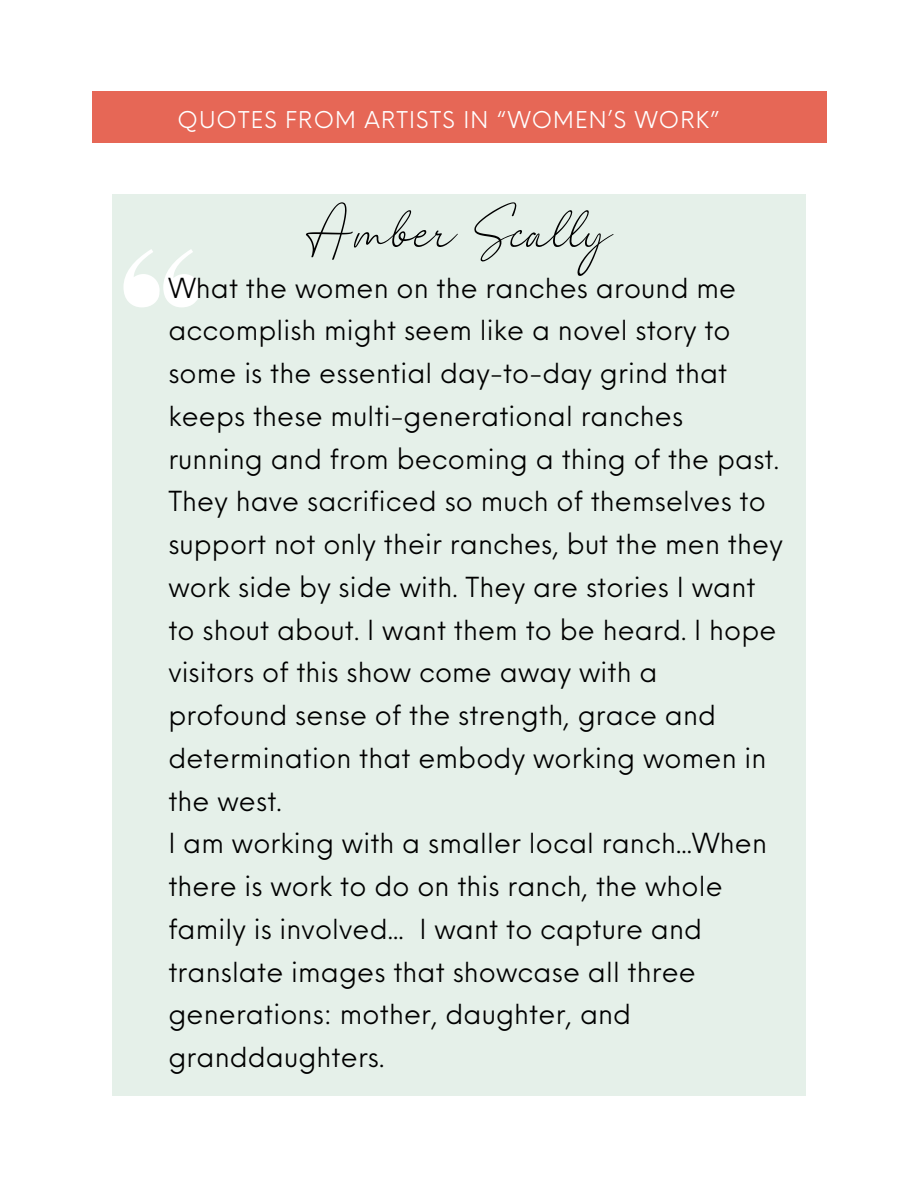
<style>
.page{position:relative;width:918px;height:1188px;background:#fff}
.page>*{position:absolute;margin:0;border:0;box-sizing:border-box;transform-origin:0 0}
.t1{font:118.95px "The Bigmaker";color:#000}
.t2{font:27px/42.8px "Neue Einstellung";letter-spacing:.005em;color:#000}
.t3{font:22.5px "Neue Einstellung";letter-spacing:.05em;color:#fff}
</style>
<div class="page">
<div style="left:112px;top:195px;width:694px;height:901px;background:#e5f0e9"></div>
<svg style="left:123px;top:249px;width:77px;height:58px"></svg>
<div style="left:92px;top:92px;width:734px;height:51px;background:#e66756"></div>
<h1 class="t3" style="left:178px;top:99px;width:544px">QUOTES FROM ARTISTS IN “WOMEN’S WORK”</h1>
<p class="t1" style="left:306px;top:176px;width:308px">AmberScally</p>
<p class="t2" style="left:168px;top:264px;width:616px">What the women on the ranches around me accomplish might seem like a novel story to some is the essential day-to-day grind that keeps these multi-generational ranches running and from becoming a thing of the past.<br>They have sacrificed so much of themselves to support not only their ranches, but the men they work side by side with. They are stories I want to shout about. I want them to be heard. I hope visitors of this show come away with a profound sense of the strength, grace and determination that embody working women in the west.<br>I am working with a smaller local ranch...When there is work to do on this ranch, the whole family is involved... I want to capture and translate images that showcase all three generations: mother, daughter, and granddaughters.</p>
</div>
